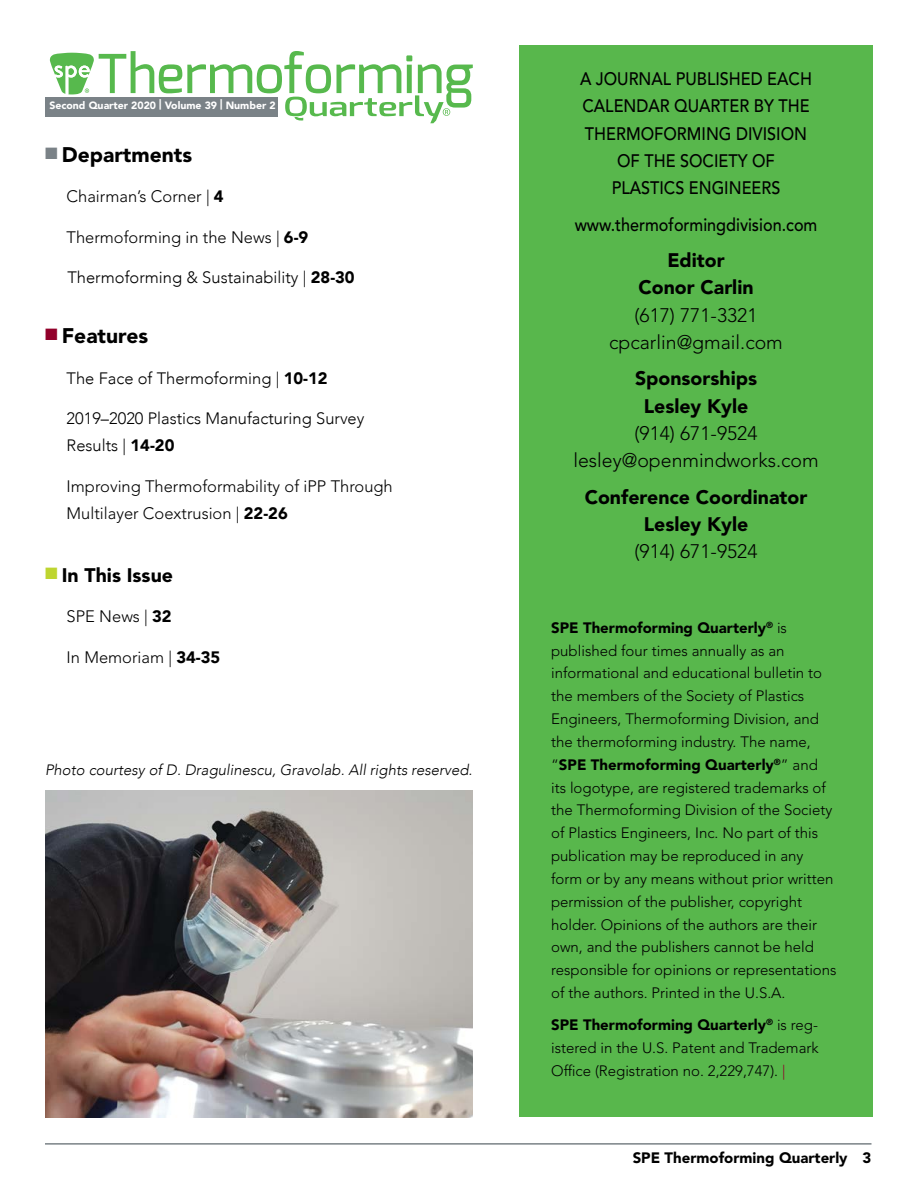
<style>
.page{position:relative;width:918px;height:1188px;background:#fff}
.page>*{position:absolute;margin:0;border:0;box-sizing:border-box;transform-origin:0 0}
.t1{font:900 21px "Avenir LT Std";color:#000}
.t2{font:900 19.5px "Avenir LT Std";color:#000}
.t3{font:300 19.5px "Avenir LT Std";color:#000}
.t4{font:500 18px/27.3px "Avenir LT Std";color:#000;text-align:center;scale:.9 1}
.t5{font:300 16.5px/27px "Avenir LT Std";color:#000}
.t6{font:300 16.5px/27px "Avenir";color:#000}
.t7{font:300 15px/22.8px "Avenir LT Std";color:#000}
.Default{font:italic 300 15px "Avenir";color:#000}
.t8{font:900 15px "Avenir LT Std";color:#000}
.t9{font:900 10.5px "Avenir LT Std";color:#fff}
.s1{color:#7a8287}
.s2{font-family:"Avenir";font-weight:900}
.s3{font-family:"Avenir LT Std"}
.s4{font-weight:900}
.s5{color:#92002a}
</style>
<div class="page">
<hr style="left:45px;top:1143px;width:827px;height:2px;background:#7a8287">
<div style="left:519px;top:46px;width:353px;height:1071px;background:#58b74c"></div>
<div style="left:45px;top:97px;width:233px;height:19px;background:#7a8287"></div>
<svg style="left:50px;top:51px;width:423px;height:72px"></svg>
<img style="left:45px;top:791px;width:428px;height:326px">
<p class="t9" style="left:49px;top:99px;width:228px">Second Quarter 2020 | Volume 39 | Number 2</p>
<p class="t1" style="left:45px;top:142px;width:149px"><span class="s1">■</span> Departments</p>
<p class="t5" style="left:67px;top:183px;width:159px">Chairman’s Corner | <span class="s2">4</span></p>
<p class="t5" style="left:67px;top:224px;width:243px">Thermoforming in the News | <span class="s2">6-9</span></p>
<p class="t6" style="left:68px;top:264px;width:289px">Thermoforming &amp; Sustainability <span class="s3">|</span> <span class="s4">28-30</span></p>
<p class="t1" style="left:45px;top:323px;width:105px"><span class="s5">■</span> Features</p>
<p class="t6" style="left:67px;top:365px;width:263px">The Face of Thermoforming | <span class="s4">10-12</span></p>
<p class="t6" style="left:67px;top:405px;width:299px">2019–2020 Plastics Manufacturing Survey<br>Results | <span class="s4">14-20</span></p>
<p class="t5" style="left:67px;top:473px;width:328px">Improving Thermoformability of iPP Through<br>Multilayer Coextrusion | <span class="s2">22-26</span></p>
<p class="t2" style="left:45px;top:563px;width:130px"><sup>■</sup> In This Issue</p>
<p class="t5" style="left:67px;top:603px;width:107px">SPE News | <span class="s4">32</span></p>
<p class="t5" style="left:67px;top:644px;width:155px">In Memoriam | <span class="s2">34-35</span></p>
<p class="Default" style="left:45px;top:760px;width:429px">Photo courtesy of D. Dragulinescu, Gravolab. All rights reserved.</p>
<p class="t4" style="left:580px;top:65px;width:259px">A JOURNAL PUBLISHED EACH<br>CALENDAR QUARTER BY THE<br>THERMOFORMING DIVISION<br>OF THE SOCIETY OF<br>PLASTICS ENGINEERS</p>
<p class="t4" style="left:575px;top:211px;width:271px">www.thermoformingdivision.com</p>
<p class="t2" style="left:667px;top:248px;width:59px">Editor</p>
<p class="t2" style="left:638px;top:276px;width:117px">Conor Carlin</p>
<p class="t3" style="left:635px;top:303px;width:125px">(617) 771-3321</p>
<p class="t3" style="left:609px;top:331px;width:175px">cpcarlin@gmail.com</p>
<p class="t2" style="left:635px;top:367px;width:124px">Sponsorships</p>
<p class="t2" style="left:644px;top:394px;width:106px">Lesley Kyle</p>
<p class="t3" style="left:635px;top:422px;width:125px">(914) 671-9524</p>
<p class="t3" style="left:573px;top:449px;width:247px">lesley@openmindworks.com</p>
<p class="t2" style="left:585px;top:485px;width:224px">Conference Coordinator</p>
<p class="t2" style="left:644px;top:512px;width:106px">Lesley Kyle</p>
<p class="t3" style="left:635px;top:540px;width:125px">(914) 671-9524</p>
<p class="t7" style="left:551px;top:616px;width:287px"><span class="s4">SPE Thermoforming Quarterly</span><sup>®</sup> is published four times annually as an informational and educational bulletin to the members of the Society of Plastics Engineers, Thermoforming Division, and the thermoforming industry. The name, “<span class="s4">SPE Thermoforming Quarterly</span><sup>®</sup>” and its logotype, are registered trademarks of the Thermoforming Division of the Society of Plastics Engineers, Inc. No part of this publication may be reproduced in any form or by any means without prior written permission of the publisher, copyright holder. Opinions of the authors are their own, and the publishers cannot be held responsible for opinions or representations of the authors. Printed in the U.S.A.</p>
<p class="t7" style="left:551px;top:1013px;width:269px;text-align:justify"><span class="s4">SPE Thermoforming Quarterly</span><sup>®</sup> is reg&shy;istered in the U.S. Patent and Trademark Office (Registration no. 2,229,747). <span class="s5">|</span></p>
<p class="t8" style="left:633px;top:1148px;width:240px">SPE Thermoforming Quarterly 3</p>
</div>
